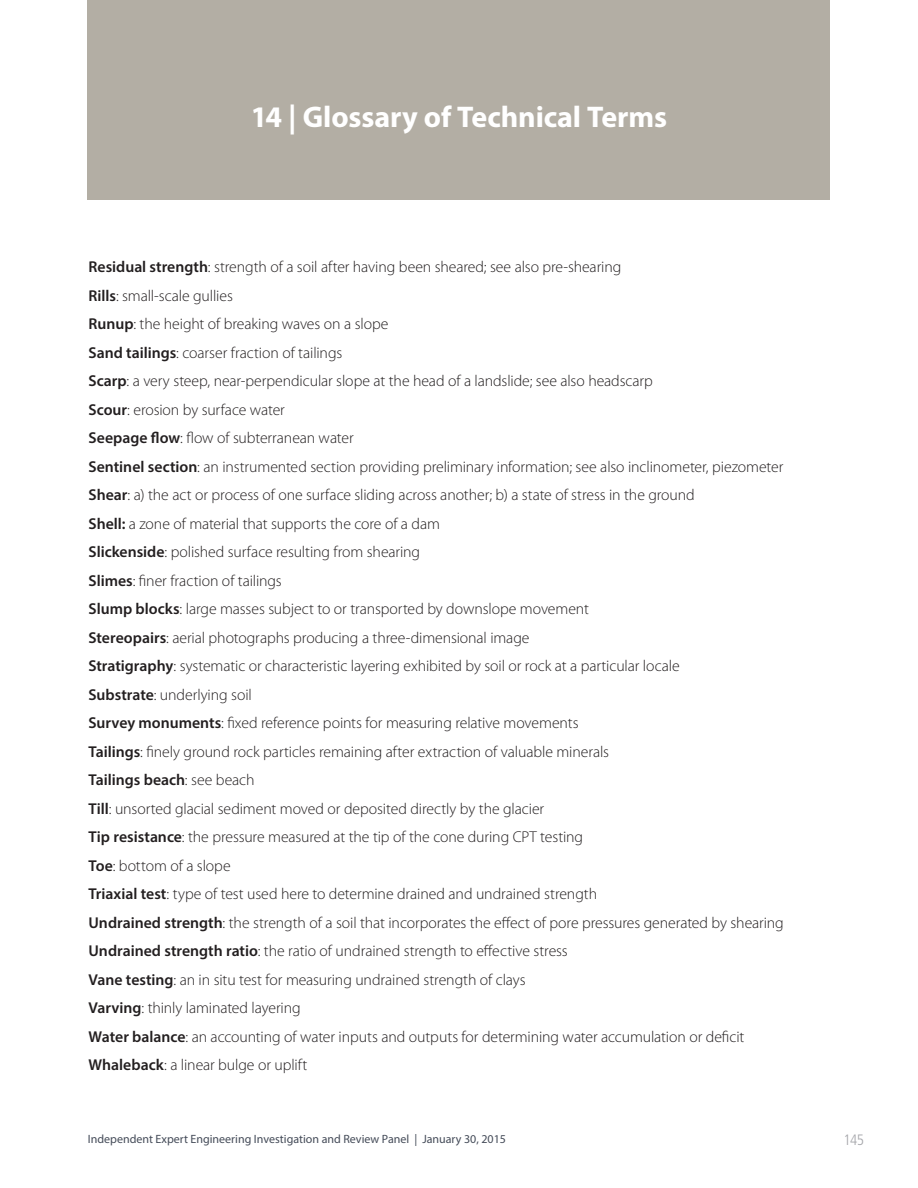
<style>
.page{position:relative;width:918px;height:1188px;background:#fff}
.page>*{position:absolute;margin:0;border:0;box-sizing:border-box;transform-origin:0 0}
.MainHeader{font:700 30px "Myriad Pro";letter-spacing:-.005em;color:#fff}
.Paragraph_1_col{font:300 15.75px "Myriad Pro";letter-spacing:-.005em;color:#231f20}
.Paragraph_1_col-2{font:600 15.75px "Myriad Pro";color:#231f20}
.t1{font:300 condensed 15px "Frutiger";color:#a5a6aa}
.t2{font:12px "Myriad Pro";color:#454c59}
.s1{font-weight:600}
.s2{font-weight:300}
</style>
<div class="page">
<div style="left:88px;top:0;width:742px;height:200px;background:#b3aea4"></div>
<p class="MainHeader" style="left:251px;top:97px;width:418px">14 | Glossary of Technical Terms</p>
<p class="Paragraph_1_col" style="left:89px;top:258px;width:534px"><span class="s1">Residual strength</span>: strength of a soil after having been sheared; see also pre-shearing</p>
<p class="Paragraph_1_col" style="left:89px;top:287px;width:146px"><span class="s1">Rills</span>: small-scale gullies</p>
<p class="Paragraph_1_col" style="left:89px;top:315px;width:301px"><span class="s1">Runup</span>: the height of breaking waves on a slope</p>
<p class="Paragraph_1_col" style="left:89px;top:344px;width:255px"><span class="s1">Sand tailings</span>: coarser fraction of tailings</p>
<p class="Paragraph_1_col" style="left:89px;top:372px;width:566px"><span class="s1">Scarp</span>: a very steep, near-perpendicular slope at the head of a landslide; see also headscarp</p>
<p class="Paragraph_1_col" style="left:89px;top:401px;width:198px"><span class="s1">Scour</span>: erosion by surface water</p>
<p class="Paragraph_1_col" style="left:89px;top:429px;width:267px"><span class="s1">Seepage flow</span>: flow of subterranean water</p>
<p class="Paragraph_1_col" style="left:89px;top:458px;width:696px"><span class="s1">Sentinel section</span>: an instrumented section providing preliminary information; see also inclinometer, piezometer</p>
<p class="Paragraph_1_col" style="left:89px;top:486px;width:608px"><span class="s1">Shear</span>: a) the act or process of one surface sliding across another; b) a state of stress in the ground</p>
<p class="Paragraph_1_col" style="left:89px;top:515px;width:353px"><span class="s1">Shell:</span> a zone of material that supports the core of a dam</p>
<p class="Paragraph_1_col" style="left:89px;top:543px;width:333px"><span class="s1">Slickenside</span>: polished surface resulting from shearing</p>
<p class="Paragraph_1_col" style="left:89px;top:572px;width:195px"><span class="s1">Slimes</span>: finer fraction of tailings</p>
<p class="Paragraph_1_col" style="left:89px;top:600px;width:502px"><span class="s1">Slump blocks</span>: large masses subject to or transported by downslope movement</p>
<p class="Paragraph_1_col" style="left:89px;top:629px;width:443px"><span class="s1">Stereopairs</span>: aerial photographs producing a three-dimensional image</p>
<p class="Paragraph_1_col" style="left:89px;top:657px;width:593px"><span class="s1">Stratigraphy</span>: systematic or characteristic layering exhibited by soil or rock at a particular locale</p>
<p class="Paragraph_1_col" style="left:89px;top:686px;width:165px"><span class="s1">Substrate</span>: underlying soil</p>
<p class="Paragraph_1_col" style="left:89px;top:714px;width:492px"><span class="s1">Survey monuments</span>: fixed reference points for measuring relative movements</p>
<p class="Paragraph_1_col" style="left:89px;top:743px;width:522px"><span class="s1">Tailings</span>: finely ground rock particles remaining after extraction of valuable minerals</p>
<p class="Paragraph_1_col-2" style="left:89px;top:770px;width:167px">Tailings beach<span class="s2">: see beach</span></p>
<p class="Paragraph_1_col" style="left:89px;top:800px;width:457px"><span class="s1">Till</span>: unsorted glacial sediment moved or deposited directly by the glacier</p>
<p class="Paragraph_1_col" style="left:89px;top:828px;width:496px"><span class="s1">Tip resistance</span>: the pressure measured at the tip of the cone during CPT testing</p>
<p class="Paragraph_1_col" style="left:89px;top:857px;width:144px"><span class="s1">Toe</span>: bottom of a slope</p>
<p class="Paragraph_1_col" style="left:89px;top:885px;width:510px"><span class="s1">Triaxial test</span>: type of test used here to determine drained and undrained strength</p>
<p class="Paragraph_1_col" style="left:89px;top:914px;width:697px"><span class="s1">Undrained strength</span>: the strength of a soil that incorporates the effect of pore pressures generated by shearing</p>
<p class="Paragraph_1_col" style="left:89px;top:942px;width:481px"><span class="s1">Undrained strength ratio</span>: the ratio of undrained strength to effective stress</p>
<p class="Paragraph_1_col" style="left:89px;top:971px;width:439px"><span class="s1">Vane testing</span>: an in situ test for measuring undrained strength of clays</p>
<p class="Paragraph_1_col" style="left:89px;top:999px;width:214px"><span class="s1">Varving</span>: thinly laminated layering</p>
<p class="Paragraph_1_col" style="left:89px;top:1028px;width:657px"><span class="s1">Water balance</span>: an accounting of water inputs and outputs for determining water accumulation or deficit</p>
<p class="Paragraph_1_col" style="left:89px;top:1056px;width:220px"><span class="s1">Whaleback</span>: a linear bulge or uplift</p>
<p class="t2" style="left:88px;top:1132px;width:420px">Independent Expert Engineering Investigation and Review Panel | January 30, 2015</p>
<p class="t1" style="left:844px;top:1132px;width:22px">145</p>
</div>
